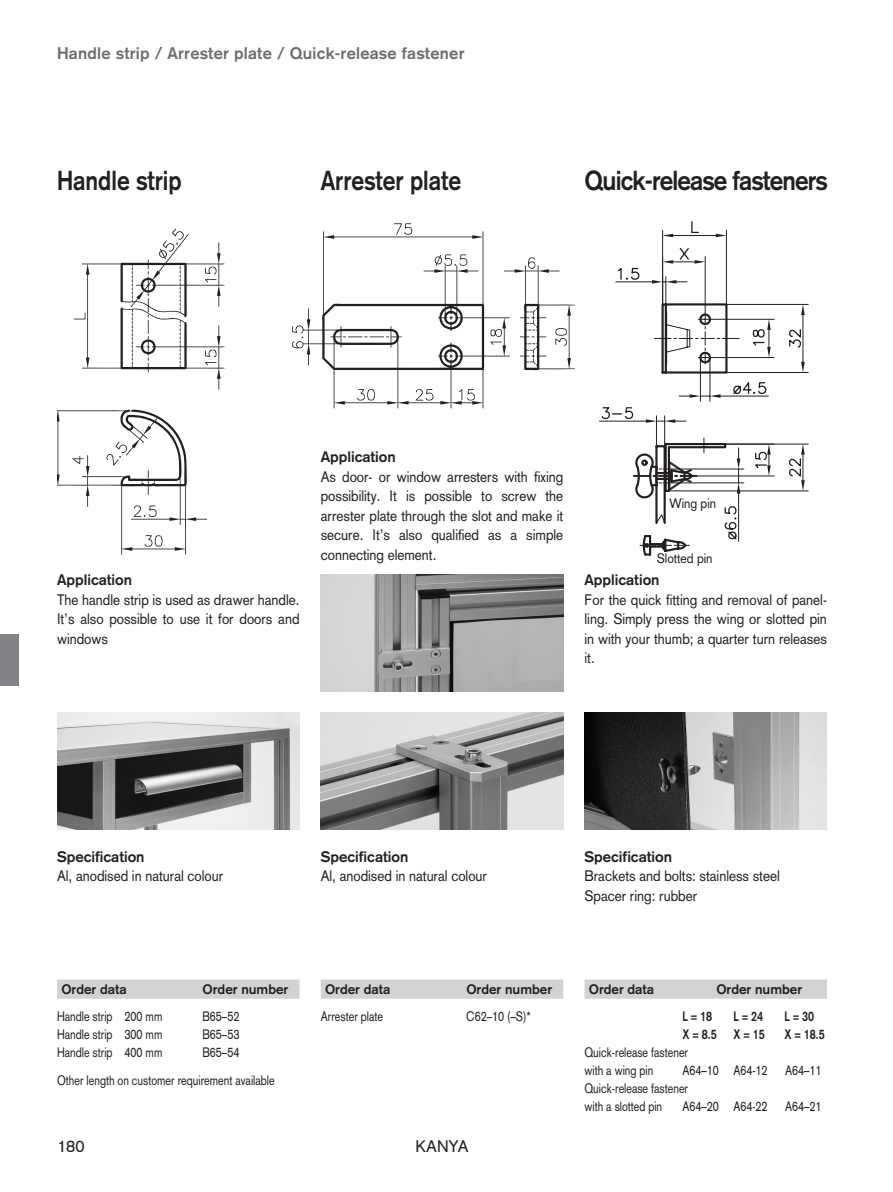
<style>
.page{position:relative;width:893px;height:1192px;background:#fff}
.page>*{position:absolute;margin:0;border:0;box-sizing:border-box;transform-origin:0 0}
.t1{font:700 27px "Akzidenz Grotesk";color:#231f20;scale:.85 1}
.t2{font:700 27px "Akzidenz Grotesk";letter-spacing:-.035em;color:#231f20;scale:.9 1}
.t3{font:700 16.5px "Akzidenz Grotesk";letter-spacing:.015em;color:#6c6d70}
.t4{font:16.5px "Akzidenz Grotesk";color:#231f20}
.t5{font:15px/19.5px "Akzidenz Grotesk";color:#231f20;text-align:justify;scale:.9 1}
.t6{font:700 15px "Akzidenz Grotesk";color:#231f20}
.t7{font:13.5px/18px "Akzidenz Grotesk";color:#231f20;scale:.8 1}
.t8{font:700 13.5px "Akzidenz Grotesk";color:#231f20}
.t9{font:700 13.5px "Akzidenz Grotesk";color:#231f20;scale:.8 1}
.t10{font:13.5px "Akzidenz Grotesk";color:#231f20;scale:.9 1}
.t11{font:7.35px "Helvetica";color:#231f20}
</style>
<div class="page">
<div style="left:0;top:634px;width:19px;height:51px;background:#808285"></div>
<img style="left:584px;top:713px;width:243px;height:117px">
<img style="left:321px;top:575px;width:242px;height:116px">
<img style="left:321px;top:713px;width:242px;height:117px">
<img style="left:57px;top:713px;width:242px;height:117px">
<hr style="left:726px;top:230px;width:1px;height:74px;background:#231f20">
<hr style="left:673px;top:235px;width:43px;height:1px;background:#231f20">
<svg style="left:716px;top:234px;width:10px;height:3px"></svg>
<hr style="left:662px;top:256px;width:1px;height:48px;background:#231f20">
<hr style="left:704px;top:256px;width:1px;height:57px;background:#231f20">
<hr style="left:726px;top:372px;width:82px;height:1px;background:#231f20">
<hr style="left:726px;top:304px;width:82px;height:1px;background:#231f20">
<hr style="left:802px;top:315px;width:1px;height:47px;background:#231f20">
<svg style="left:801px;top:362px;width:3px;height:10px"></svg>
<svg style="left:801px;top:304px;width:3px;height:11px"></svg>
<svg style="left:789px;top:329px;width:12px;height:19px"></svg>
<hr style="left:712px;top:357px;width:62px;height:1px;background:#231f20">
<hr style="left:712px;top:319px;width:62px;height:1px;background:#231f20">
<svg style="left:750px;top:319px;width:20px;height:38px"></svg>
<hr style="left:700px;top:357px;width:1px;height:44px;background:#231f20">
<hr style="left:709px;top:357px;width:1px;height:44px;background:#231f20">
<hr style="left:720px;top:396px;width:48px;height:1px;background:#231f20">
<svg style="left:679px;top:394px;width:41px;height:4px"></svg>
<svg style="left:733px;top:382px;width:34px;height:13px"></svg>
<hr style="left:616px;top:281px;width:36px;height:1px;background:#231f20">
<svg style="left:652px;top:276px;width:87px;height:99px"></svg>
<svg style="left:618px;top:267px;width:22px;height:13px"></svg>
<hr style="left:664px;top:416px;width:1px;height:30px;background:#231f20">
<hr style="left:656px;top:416px;width:1px;height:30px;background:#231f20">
<hr style="left:599px;top:421px;width:47px;height:1px;background:#231f20">
<svg style="left:646px;top:419px;width:40px;height:4px"></svg>
<svg style="left:601px;top:407px;width:33px;height:13px"></svg>
<hr style="left:697px;top:475px;width:77px;height:1px;background:#231f20">
<svg style="left:752px;top:445px;width:18px;height:31px"></svg>
<hr style="left:725px;top:444px;width:83px;height:1px;background:#231f20">
<hr style="left:669px;top:490px;width:139px;height:1px;background:#231f20">
<svg style="left:788px;top:444px;width:16px;height:47px"></svg>
<hr style="left:664px;top:468px;width:80px;height:1px;background:#231f20">
<hr style="left:664px;top:482px;width:80px;height:1px;background:#231f20">
<svg style="left:633px;top:438px;width:107px;height:118px"></svg>
<svg style="left:662px;top:221px;width:43px;height:43px"></svg>
<svg style="left:292px;top:223px;width:283px;height:185px"></svg>
<svg style="left:74px;top:228px;width:150px;height:162px"></svg>
<svg style="left:57px;top:409px;width:150px;height:146px"></svg>
<div style="left:584px;top:979px;width:243px;height:19px;background:#d1d2d4"></div>
<div style="left:321px;top:979px;width:242px;height:19px;background:#d1d2d4"></div>
<div style="left:57px;top:979px;width:242px;height:19px;background:#d1d2d4"></div>
<div style="left:657px;top:553px;width:61px;height:16px;background:#fff"></div>
<div style="left:669px;top:498px;width:50px;height:15px;background:#fff"></div>
<p class="t3" style="left:57px;top:47px;width:409px">Handle strip / Arrester plate / Quick-release fastener</p>
<h1 class="t1" style="left:57px;top:171px;width:148px">Handle strip</h1>
<h1 class="t1" style="left:321px;top:171px;width:167px">Arrester plate</h1>
<h1 class="t2" style="left:584px;top:171px;width:272px">Quick-release fasteners</h1>
<p class="t6" style="left:57px;top:575px;width:77px">Application</p>
<p class="t5" style="left:57px;top:591px;width:271px">The handle strip is used as drawer handle.<br>It’s also possible to use it for doors and windows</p>
<p class="t6" style="left:321px;top:451px;width:77px">Application</p>
<p class="t5" style="left:321px;top:468px;width:271px">As door- or window arresters with fixing possibility. It is possible to screw the arrester plate through the slot and make it secure. It’s also qualified as a simple connecting element.</p>
<p class="t10" style="left:669px;top:498px;width:53px">Wing pin</p>
<p class="t11" style="left:669px;top:503px;width:33px">Flügelstift</p>
<p class="t10" style="left:657px;top:553px;width:63px">Slotted pin</p>
<p class="t11" style="left:659px;top:554px;width:35px">Schlitzstift</p>
<p class="t6" style="left:584px;top:575px;width:77px">Application</p>
<p class="t5" style="left:584px;top:591px;width:271px">For the quick fitting and removal of panel&shy;ling. Simply press the wing or slotted pin in with your thumb; a quarter turn releases it.</p>
<p class="t6" style="left:57px;top:851px;width:89px">Specification</p>
<p class="t5" style="left:57px;top:868px;width:186px">Al, anodised in natural colour</p>
<p class="t6" style="left:321px;top:851px;width:89px">Specification</p>
<p class="t5" style="left:321px;top:868px;width:186px">Al, anodised in natural colour</p>
<p class="t8" style="left:61px;top:984px;width:67px">Order data</p>
<p class="t8" style="left:203px;top:984px;width:87px">Order number</p>
<p class="t7" style="left:57px;top:1008px;width:133px">Handle strip 200 mm</p>
<p class="t7" style="left:202px;top:1008px;width:47px">B65–52</p>
<p class="t7" style="left:57px;top:1026px;width:133px">Handle strip 300 mm</p>
<p class="t7" style="left:202px;top:1026px;width:47px">B65–53</p>
<p class="t7" style="left:57px;top:1044px;width:133px">Handle strip 400 mm</p>
<p class="t7" style="left:57px;top:1039px;width:273px;line-height:28.5px;text-indent:145px">B65–54<br>Other length on customer requirement available</p>
<p class="t8" style="left:325px;top:984px;width:67px">Order data</p>
<p class="t8" style="left:466px;top:984px;width:87px">Order number</p>
<p class="t7" style="left:321px;top:1008px;width:79px">Arrester plate</p>
<p class="t7" style="left:466px;top:1008px;width:82px">C62–10 (–S)*</p>
<p class="t4" style="left:57px;top:1140px;width:29px">180</p>
<p class="t4" style="left:415px;top:1140px;width:54px">KANYA</p>
<p class="t6" style="left:584px;top:851px;width:89px">Specification</p>
<p class="t5" style="left:584px;top:868px;width:218px">Brackets and bolts: stainless steel<br>Spacer ring: rubber</p>
<p class="t8" style="left:589px;top:984px;width:67px">Order data</p>
<p class="t8" style="left:716px;top:984px;width:87px">Order number</p>
<p class="t9" style="left:682px;top:1011px;width:39px">L = 18</p>
<p class="t9" style="left:733px;top:1011px;width:39px">L = 24</p>
<p class="t9" style="left:784px;top:1011px;width:39px">L = 30</p>
<p class="t9" style="left:682px;top:1029px;width:105px">X = 8.5 X = 15</p>
<p class="t9" style="left:784px;top:1029px;width:52px">X = 18.5</p>
<p class="t7" style="left:584px;top:1044px;width:131px">Quick-release fastener with a wing pin</p>
<p class="t7" style="left:682px;top:1062px;width:108px">A64–10 A64-12</p>
<p class="t7" style="left:785px;top:1062px;width:47px">A64–11</p>
<p class="t7" style="left:584px;top:1080px;width:131px">Quick-release fastener with a slotted pin</p>
<p class="t7" style="left:682px;top:1098px;width:108px">A64–20 A64-22</p>
<p class="t7" style="left:785px;top:1098px;width:47px">A64–21</p>
</div>
